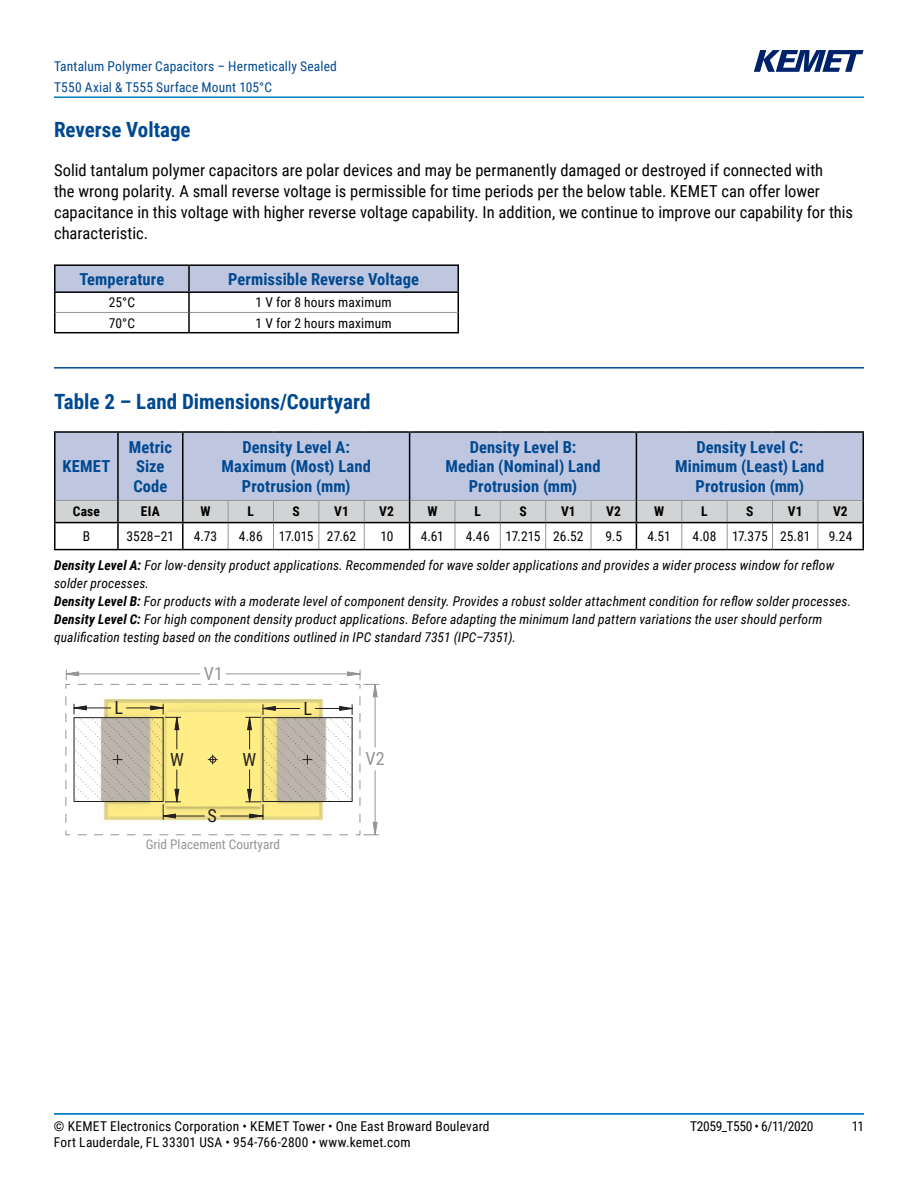
<style>
.page{position:relative;width:918px;height:1188px;background:#fff}
.page>*{position:absolute;margin:0;border:0;box-sizing:border-box;transform-origin:0 0}
.t1{font:700 21px "Roboto Condensed";color:#004990}
.t2{font:18.15px "Roboto Condensed";color:#231f20}
.t3{font:18.15px "Roboto Condensed";color:#939598}
.t4{font:16.5px/21px "Roboto Condensed";color:#000}
.t5{font:700 16.5px/19.8px "Roboto Condensed";letter-spacing:.005em;color:#004990;text-align:center}
.t6{font:italic 13.5px/18px "Roboto Condensed";letter-spacing:.01em;color:#000}
.t7{font:13.5px "Roboto Condensed";letter-spacing:.01em;color:#000}
.t8{font:13.5px/21px "Roboto Condensed";letter-spacing:.015em;color:#004990}
.t9{font:700 13.5px "Roboto Condensed";letter-spacing:.015em;color:#000}
.t10{font:13.5px "Roboto Condensed";letter-spacing:-.025em;color:#000}
.t11{font:13.2px "Roboto Condensed";color:#939598}
.s1{font-style:normal}
.s2{font-weight:700}
</style>
<div class="page">
<hr style="left:54px;top:1113px;width:810px;height:2px;background:#007dc3">
<hr style="left:54px;top:96px;width:810px;height:2px;background:#007dc3">
<svg style="left:754px;top:50px;width:110px;height:22px"></svg>
<hr style="left:54px;top:332px;width:135px;height:1px;background:#000">
<hr style="left:189px;top:332px;width:270px;height:1px;background:#000">
<hr style="left:189px;top:264px;width:270px;height:2px;background:#000">
<hr style="left:54px;top:264px;width:135px;height:2px;background:#000">
<svg style="left:54px;top:266px;width:405px;height:66px"></svg>
<hr style="left:54px;top:312px;width:2px;height:20px;background:#000">
<hr style="left:188px;top:312px;width:2px;height:20px;background:#000">
<hr style="left:54px;top:367px;width:810px;height:2px;background:#004990">
<div style="left:56px;top:433px;width:806px;height:67px;background:#bfc6e0"></div>
<hr style="left:117px;top:433px;width:2px;height:67px;background:#000">
<hr style="left:182px;top:433px;width:2px;height:67px;background:#000">
<hr style="left:409px;top:433px;width:1px;height:67px;background:#000">
<hr style="left:636px;top:433px;width:1px;height:67px;background:#000">
<svg style="left:56px;top:500px;width:806px;height:49px"></svg>
<hr style="left:54px;top:522px;width:64px;height:1px;background:#000">
<hr style="left:118px;top:522px;width:65px;height:1px;background:#000">
<hr style="left:183px;top:522px;width:45px;height:1px;background:#000">
<hr style="left:228px;top:522px;width:46px;height:1px;background:#000">
<hr style="left:274px;top:522px;width:45px;height:1px;background:#000">
<hr style="left:319px;top:522px;width:45px;height:1px;background:#000">
<hr style="left:364px;top:522px;width:46px;height:1px;background:#000">
<hr style="left:410px;top:522px;width:45px;height:1px;background:#000">
<hr style="left:455px;top:522px;width:45px;height:1px;background:#000">
<hr style="left:500px;top:522px;width:46px;height:1px;background:#000">
<hr style="left:546px;top:522px;width:45px;height:1px;background:#000">
<hr style="left:591px;top:522px;width:45px;height:1px;background:#000">
<hr style="left:636px;top:522px;width:46px;height:1px;background:#000">
<hr style="left:682px;top:522px;width:45px;height:1px;background:#000">
<hr style="left:727px;top:522px;width:46px;height:1px;background:#000">
<hr style="left:773px;top:522px;width:45px;height:1px;background:#000">
<hr style="left:818px;top:522px;width:46px;height:1px;background:#000">
<hr style="left:54px;top:431px;width:64px;height:2px;background:#000">
<hr style="left:54px;top:433px;width:2px;height:67px;background:#000">
<hr style="left:118px;top:431px;width:65px;height:2px;background:#000">
<hr style="left:183px;top:431px;width:45px;height:2px;background:#000">
<hr style="left:228px;top:431px;width:46px;height:2px;background:#000">
<hr style="left:274px;top:431px;width:45px;height:2px;background:#000">
<hr style="left:319px;top:431px;width:45px;height:2px;background:#000">
<hr style="left:364px;top:431px;width:46px;height:2px;background:#000">
<hr style="left:410px;top:431px;width:45px;height:2px;background:#000">
<hr style="left:455px;top:431px;width:45px;height:2px;background:#000">
<hr style="left:500px;top:431px;width:46px;height:2px;background:#000">
<hr style="left:546px;top:431px;width:45px;height:2px;background:#000">
<hr style="left:591px;top:431px;width:45px;height:2px;background:#000">
<hr style="left:636px;top:431px;width:46px;height:2px;background:#000">
<hr style="left:682px;top:431px;width:45px;height:2px;background:#000">
<hr style="left:727px;top:431px;width:46px;height:2px;background:#000">
<hr style="left:773px;top:431px;width:45px;height:2px;background:#000">
<hr style="left:818px;top:431px;width:46px;height:2px;background:#000">
<hr style="left:862px;top:433px;width:2px;height:67px;background:#000">
<hr style="left:54px;top:500px;width:2px;height:22px;background:#000">
<hr style="left:862px;top:500px;width:2px;height:22px;background:#000">
<hr style="left:54px;top:523px;width:2px;height:26px;background:#000">
<hr style="left:862px;top:523px;width:2px;height:26px;background:#000">
<hr style="left:54px;top:549px;width:64px;height:1px;background:#000">
<hr style="left:118px;top:549px;width:65px;height:1px;background:#000">
<hr style="left:183px;top:549px;width:45px;height:1px;background:#000">
<hr style="left:228px;top:549px;width:46px;height:1px;background:#000">
<hr style="left:274px;top:549px;width:45px;height:1px;background:#000">
<hr style="left:319px;top:549px;width:45px;height:1px;background:#000">
<hr style="left:364px;top:549px;width:46px;height:1px;background:#000">
<hr style="left:410px;top:549px;width:45px;height:1px;background:#000">
<hr style="left:455px;top:549px;width:45px;height:1px;background:#000">
<hr style="left:500px;top:549px;width:46px;height:1px;background:#000">
<hr style="left:546px;top:549px;width:45px;height:1px;background:#000">
<hr style="left:591px;top:549px;width:45px;height:1px;background:#000">
<hr style="left:636px;top:549px;width:46px;height:1px;background:#000">
<hr style="left:682px;top:549px;width:45px;height:1px;background:#000">
<hr style="left:727px;top:549px;width:46px;height:1px;background:#000">
<hr style="left:773px;top:549px;width:45px;height:1px;background:#000">
<hr style="left:818px;top:549px;width:46px;height:1px;background:#000">
<svg style="left:65px;top:670px;width:314px;height:166px"></svg>
<hr style="left:375px;top:684px;width:1px;height:63px;background:#939598">
<hr style="left:375px;top:771px;width:1px;height:64px;background:#939598">
<p class="t8" style="left:54px;top:55px;width:284px">Tantalum Polymer Capacitors – Hermetically Sealed<br>T550 Axial &amp; T555 Surface Mount 105°C</p>
<h1 class="t1" style="left:54px;top:115px;width:138px">Reverse Voltage</h1>
<p class="t4" style="left:54px;top:159px;width:801px">Solid tantalum polymer capacitors are polar devices and may be permanently damaged or destroyed if connected with<br>the wrong polarity. A small reverse voltage is permissible for time periods per the below table. KEMET can offer lower capacitance in this voltage with higher reverse voltage capability. In addition, we continue to improve our capability for this characteristic.</p>
<p class="t5" style="left:79px;top:269px;width:86px">Temperature</p>
<p class="t5" style="left:228px;top:269px;width:192px">Permissible Reverse Voltage</p>
<p class="t7" style="left:109px;top:293px;width:28px">25°C</p>
<p class="t7" style="left:256px;top:293px;width:137px">1 V for 8 hours maximum</p>
<p class="t7" style="left:109px;top:313px;width:28px">70°C</p>
<p class="t7" style="left:256px;top:313px;width:137px">1 V for 2 hours maximum</p>
<h1 class="t1" style="left:54px;top:387px;width:318px">Table 2 – Land Dimensions/Courtyard</h1>
<p class="t5" style="left:62px;top:456px;width:49px">KEMET</p>
<p class="t5" style="left:129px;top:436px;width:45px;text-align:left">Metric<br>Size<br>Code</p>
<p class="t5" style="left:221px;top:436px;width:151px">Density Level A:<br>Maximum (Most) Land<br>Protrusion (mm)</p>
<p class="t5" style="left:445px;top:436px;width:157px">Density Level B:<br>Median (Nominal) Land<br>Protrusion (mm)</p>
<p class="t5" style="left:675px;top:436px;width:151px">Density Level C:<br>Minimum (Least) Land<br>Protrusion (mm)</p>
<p class="t9" style="left:73px;top:502px;width:29px">Case</p>
<p class="t9" style="left:141px;top:502px;width:20px">EIA</p>
<p class="t9" style="left:201px;top:502px;width:12px">W</p>
<p class="t9" style="left:248px;top:502px;width:8px">L</p>
<p class="t9" style="left:293px;top:502px;width:9px">S</p>
<p class="t9" style="left:334px;top:502px;width:16px">V1</p>
<p class="t9" style="left:379px;top:502px;width:16px">V2</p>
<p class="t9" style="left:427px;top:502px;width:12px">W</p>
<p class="t9" style="left:474px;top:502px;width:8px">L</p>
<p class="t9" style="left:519px;top:502px;width:9px">S</p>
<p class="t9" style="left:561px;top:502px;width:16px">V1</p>
<p class="t9" style="left:606px;top:502px;width:16px">V2</p>
<p class="t9" style="left:654px;top:502px;width:12px">W</p>
<p class="t9" style="left:701px;top:502px;width:8px">L</p>
<p class="t9" style="left:746px;top:502px;width:9px">S</p>
<p class="t9" style="left:788px;top:502px;width:16px">V1</p>
<p class="t9" style="left:833px;top:502px;width:16px">V2</p>
<p class="t7" style="left:83px;top:527px;width:9px">B</p>
<p class="t7" style="left:126px;top:527px;width:49px">3528–21</p>
<p class="t7" style="left:194px;top:527px;width:25px">4.73</p>
<p class="t7" style="left:239px;top:527px;width:119px">4.86 17.015 27.62</p>
<p class="t7" style="left:380px;top:527px;width:14px">10</p>
<p class="t7" style="left:421px;top:527px;width:25px">4.61</p>
<p class="t7" style="left:466px;top:527px;width:119px">4.46 17.215 26.52</p>
<p class="t7" style="left:606px;top:527px;width:18px">9.5</p>
<p class="t7" style="left:647px;top:527px;width:25px">4.51</p>
<p class="t7" style="left:693px;top:527px;width:119px">4.08 17.375 25.81</p>
<p class="t6" style="left:54px;top:521px;width:800px;line-height:29.1px;text-indent:775px"><span class="s1">9.24<br></span><span class="s2">Density Level A:</span> For low-density product applications. Recommended for wave solder applications and provides a wider process window for reflow</p>
<p class="t6" style="left:54px;top:574px;width:799px">solder processes.<br><span class="s2">Density Level B:</span> For products with a moderate level of component density. Provides a robust solder attachment condition for reflow solder processes.<br><span class="s2">Density Level C:</span> For high component density product applications. Before adapting the minimum land pattern variations the user should perform qualification testing based on the conditions outlined in IPC standard 7351 (IPC–7351).</p>
<h2 class="t2" style="left:115px;top:695px;width:10px">L</h2>
<h2 class="t3" style="left:204px;top:661px;width:21px">V1</h2>
<h2 class="t2" style="left:170px;top:747px;width:15px">W</h2>
<h2 class="t2" style="left:243px;top:747px;width:15px">W</h2>
<h2 class="t2" style="left:208px;top:803px;width:11px">S</h2>
<p class="t11" style="left:146px;top:835px;width:136px">Grid Placement Courtyard</p>
<h2 class="t2" style="left:304px;top:695px;width:10px">L</h2>
<h2 class="t3" style="left:366px;top:746px;width:21px">V2</h2>
<p class="t7" style="left:54px;top:1116px;width:437px">© KEMET Electronics Corporation • KEMET Tower • One East Broward Boulevard</p>
<p class="t10" style="left:690px;top:1116px;width:125px">T2059_T550 • 6/11/2020</p>
<p class="t7" style="left:852px;top:1116px;width:14px">11</p>
<p class="t7" style="left:54px;top:1133px;width:358px">Fort Lauderdale, FL 33301 USA • 954-766-2800 • www.kemet.com</p>
</div>
